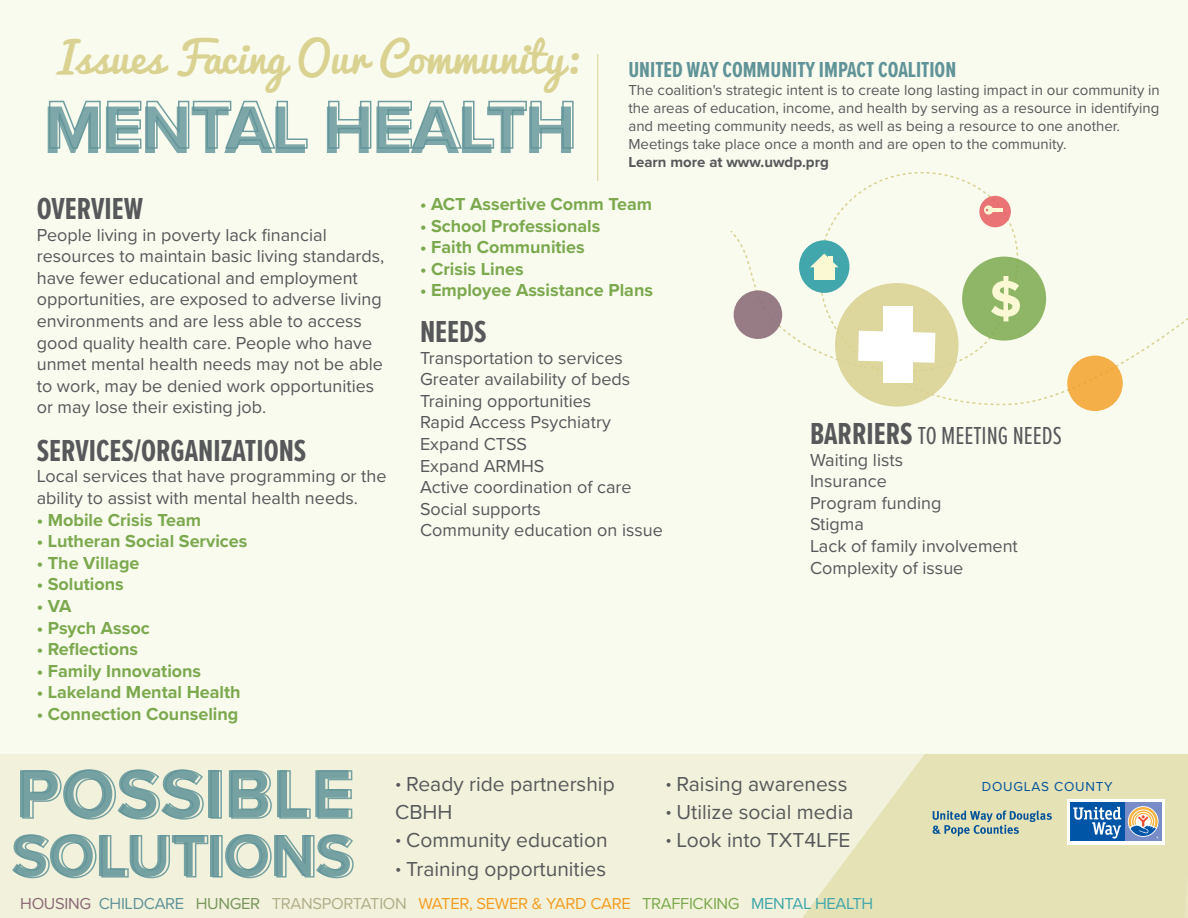
<style>
.page{position:relative;width:1188px;height:918px;background:#f9fbef}
.page>*{position:absolute;margin:0;border:0;box-sizing:border-box;transform-origin:0 0}
.t1{font:700 70.5px "Proxima Nova";letter-spacing:.02em;color:rgb(96 147 152/.85)}
.t2{font:700 69.6px "Proxima Nova";letter-spacing:-.02em;color:#609398}
.t3{font:700 61.5px "Proxima Nova";color:rgb(96 147 152/.85)}
.t4{font:700 52.35px "Proxima Nova";color:#faf9d4}
.t5{font:41.85px "Pacifico";color:#d9d291}
.t6{font:700 31.5px "Proxima Nova Ex Cn";color:#57585a}
.t7{font:25.5px "Proxima Nova Ex Cn";color:#57585a}
.t8{font:700 22.5px "Proxima Nova Ex Cn";color:#609398}
.t9{font:21px/28.2px "Proxima Nova";color:#57585a}
.t10{font:18px/21.6px "Proxima Nova";color:#57585a}
.t11{font:700 18px "Proxima Nova";color:#7ca94e}
.t12{font:16.5px "Proxima Nova";letter-spacing:-.02em;color:#f49c1f}
.t13{font:15px/18px "Proxima Nova";color:#57585a}
.t14{font:700 15px "Proxima Nova";color:#57585a}
.t15{font:13.5px "Proxima Nova";letter-spacing:.06em;color:#01529b}
.s1{font-weight:700;font-size:31.5px}
.s2{font-size:18px}
.s3{color:#8a6975}
.s4{color:#609398}
.s5{color:#78945c}
.s6{color:#b1ae89}
.s7{color:#7ca94e}
.s8{color:#42a7ac}
</style>
<div class="page">
<div style="left:0;top:754px;width:790px;height:164px;background:#f2f2dc"></div>
<svg style="left:730px;top:230px;width:9px;height:12px"></svg>
<svg style="left:739px;top:172px;width:449px;height:238px"></svg>
<svg style="left:790px;top:754px;width:398px;height:164px;background:#e7e5be"></svg>
<div style="left:962px;top:257px;width:84px;height:84px;background:#8fb566;border-radius:50%"></div>
<div style="left:799px;top:240px;width:50px;height:53px;background:#42a7ac;border-radius:50%"></div>
<div style="left:814px;top:264px;width:21px;height:16px;background:#faf9d4"></div>
<svg style="left:810px;top:254px;width:28px;height:13px"></svg>
<div style="left:979px;top:196px;width:32px;height:31px;background:#ea7475;border-radius:50%"></div>
<svg style="left:984px;top:205px;width:9px;height:10px"></svg>
<svg style="left:986px;top:208px;width:17px;height:4px"></svg>
<svg style="left:22px;top:769px;width:182px;height:51px;background:#dee5d3"></svg>
<div style="left:210px;top:770px;width:12px;height:49px;border:2px solid #609398"></div>
<svg style="left:230px;top:769px;width:43px;height:50px;background:#d9e2d0"></svg>
<svg style="left:279px;top:769px;width:32px;height:50px;background:#e0e6d3"></svg>
<svg style="left:317px;top:769px;width:36px;height:50px;background:#d7e0cf"></svg>
<svg style="left:13px;top:834px;width:196px;height:45px;background:#dee5d2"></svg>
<div style="left:212px;top:835px;width:11px;height:43px;border:2px solid #609398"></div>
<svg style="left:227px;top:834px;width:127px;height:45px;background:#dce3d1"></svg>
<div style="left:1067px;top:356px;width:56px;height:55px;background:#f5af48;border-radius:50%"></div>
<hr style="left:597px;top:54px;width:1px;height:127px;background:#d9d291">
<svg style="left:48px;top:100px;width:260px;height:49px"></svg>
<svg style="left:328px;top:100px;width:246px;height:49px"></svg>
<div style="left:734px;top:290px;width:48px;height:49px;background:#987c85;border-radius:50%"></div>
<div style="left:835px;top:283px;width:124px;height:124px;background:#ddd79e;border-radius:50%"></div>
<div style="left:883px;top:307px;width:30px;height:76px;background:#fff"></div>
<svg style="left:858px;top:331px;width:77px;height:32px"></svg>
<svg style="left:1068px;top:800px;width:97px;height:45px"></svg>
<div style="left:1125px;top:803px;width:37px;height:38px;background:#788dc7"></div>
<div style="left:1070px;top:803px;width:55px;height:38px;background:#0155a7"></div>
<svg style="left:1128px;top:806px;width:31px;height:31px"></svg>
<svg style="left:1073px;top:807px;width:48px;height:32px"></svg>
<svg style="left:1129px;top:807px;width:30px;height:32px"></svg>
<svg style="left:933px;top:811px;width:119px;height:25px;background:#abbdaf"></svg>
<h3 class="t5" style="left:58px;top:35px;width:523px">Issues Facing Our Community:</h3>
<h2 class="t2" style="left:43px;top:78px;width:534px">MENTAL HEALTH</h2>
<p class="t8" style="left:628px;top:56px;width:329px">UNITED WAY COMMUNITY IMPACT COALITION</p>
<p class="t13" style="left:628px;top:80px;width:533px">The coalition's strategic intent is to create long lasting impact in our community in the areas of education, income, and health by serving as a resource in identifying and meeting community needs, as well as being a resource to one another.<br>Meetings take place once a month and are open to the community.</p>
<p class="t14" style="left:628px;top:150px;width:202px">Learn more at www.uwdp.prg</p>
<h3 class="t6" style="left:37px;top:190px;width:108px">OVERVIEW</h3>
<p class="t10" style="left:37px;top:223px;width:349px">People living in poverty lack financial resources to maintain basic living standards, have fewer educational and employment opportunities, are exposed to adverse living environments and are less able to access good quality health care. People who have unmet mental health needs may not be able to work, may be denied work opportunities or may lose their existing job.</p>
<h3 class="t6" style="left:37px;top:432px;width:271px">SERVICES/ORGANIZATIONS</h3>
<p class="t10" style="left:37px;top:465px;width:351px">Local services that have programming or the ability to assist with mental health needs.</p>
<p class="t11" style="left:37px;top:506px;width:166px">• Mobile Crisis Team</p>
<p class="t11" style="left:37px;top:528px;width:212px">• Lutheran Social Services</p>
<p class="t11" style="left:37px;top:549px;width:104px">• The Village</p>
<p class="t11" style="left:37px;top:571px;width:89px">• Solutions</p>
<p class="t11" style="left:37px;top:593px;width:36px">• VA</p>
<p class="t11" style="left:37px;top:614px;width:114px">• Psych Assoc</p>
<p class="t11" style="left:37px;top:636px;width:103px">• Reflections</p>
<p class="t11" style="left:37px;top:657px;width:166px">• Family Innovations</p>
<p class="t11" style="left:37px;top:679px;width:205px">• Lakeland Mental Health</p>
<p class="t11" style="left:37px;top:701px;width:203px">• Connection Counseling</p>
<p class="t11" style="left:420px;top:191px;width:234px">• ACT Assertive Comm Team</p>
<p class="t11" style="left:420px;top:212px;width:182px">• School Professionals</p>
<p class="t11" style="left:420px;top:234px;width:166px">• Faith Communities</p>
<p class="t11" style="left:420px;top:255px;width:105px">• Crisis Lines</p>
<p class="t11" style="left:420px;top:277px;width:235px">• Employee Assistance Plans</p>
<h3 class="t6" style="left:420px;top:313px;width:68px">NEEDS</h3>
<p class="t10" style="left:420px;top:346px;width:244px">Transportation to services<br>Greater availability of beds<br>Training opportunities<br>Rapid Access Psychiatry<br>Expand CTSS<br>Expand ARMHS<br>Active coordination of care<br>Social supports<br>Community education on issue</p>
<h3 class="t4" style="left:990px;top:260px;width:34px">$</h3>
<h3 class="t7" style="left:810px;top:420px;width:253px"><span class="s1">BARRIERS</span> TO MEETING NEEDS</h3>
<p class="t10" style="left:810px;top:448px;width:209px">Waiting lists<br>Insurance<br>Program funding<br>Stigma<br>Lack of family involvement<br>Complexity of issue</p>
<h1 class="t1" style="left:15px;top:741px;width:338px">POSSIBLE</h1>
<h3 class="t3" style="left:11px;top:810px;width:342px">SOLUTIONS</h3>
<p class="t9" style="left:395px;top:769px;width:221px"><span class="s2">•</span> Ready ride partnership<br>CBHH</p>
<p class="t9" style="left:395px;top:825px;width:214px"><span class="s2">•</span> Community education</p>
<p class="t9" style="left:395px;top:854px;width:212px"><span class="s2">•</span> Training opportunities</p>
<p class="t9" style="left:665px;top:769px;width:183px"><span class="s2">•</span> Raising awareness</p>
<p class="t9" style="left:665px;top:797px;width:190px"><span class="s2">•</span> Utilize social media</p>
<p class="t9" style="left:665px;top:825px;width:187px"><span class="s2">•</span> Look into TXT4LFE</p>
<p class="t15" style="left:982px;top:777px;width:132px">DOUGLAS COUNTY</p>
<p class="t12" style="left:20px;top:891px;width:855px"><span class="s3">HOUSING</span> <span class="s4">CHILDCARE</span> <span class="s5">HUNGER</span> <span class="s6">TRANSPORTATION</span> WATER, SEWER &amp; YARD CARE <span class="s7">TRAFFICKING</span> <span class="s8">MENTAL HEALTH</span></p>
</div>
